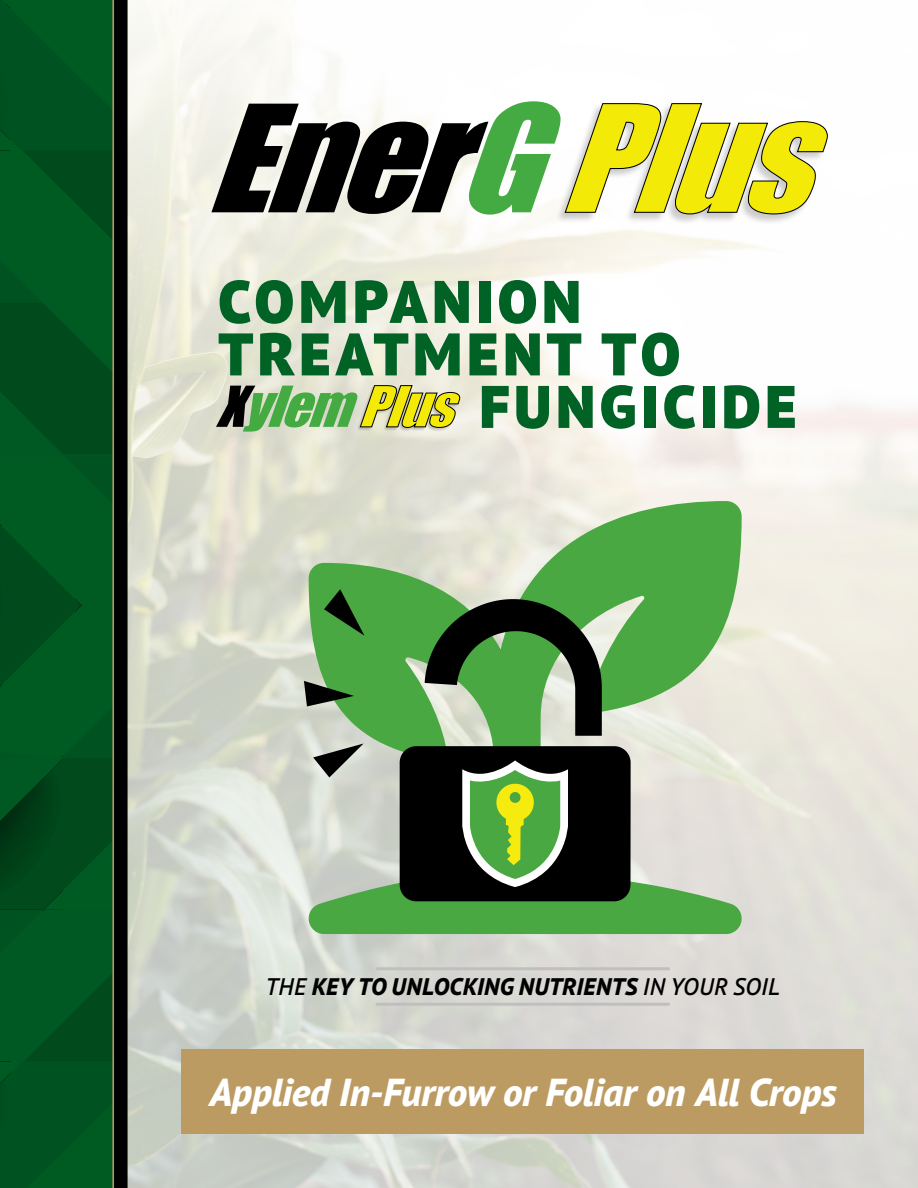
<style>
.page{position:relative;width:918px;height:1188px;background:#fff}
.page>*{position:absolute;margin:0;border:0;box-sizing:border-box;transform-origin:0 0}
.t1{font:900 60px "PT Sans Pro";letter-spacing:.085em;color:#016226}
.t2{font:italic 800 39px "PT Sans Pro";letter-spacing:-.005em;color:#fff}
.t3{font:italic 800 24px "PT Sans Pro";letter-spacing:.015em;color:#000}
.s1{font-weight:600}
</style>
<div class="page">
<img style="left:128px;top:8px;width:790px;height:1180px">
<svg style="left:308px;top:501px;width:435px;height:433px;background:#9cc693"></svg>
<svg style="left:400px;top:599px;width:231px;height:302px;background:#3a5736"></svg>
<svg style="left:324px;top:589px;width:40px;height:47px;background:#30702c"></svg>
<svg style="left:304px;top:681px;width:50px;height:25px"></svg>
<svg style="left:313px;top:744px;width:51px;height:33px;background:#8a8d87"></svg>
<svg style="left:462px;top:760px;width:106px;height:127px"></svg>
<img style="left:355px;top:384px;width:106px;height:48px">
<svg style="left:216px;top:385px;width:244px;height:47px;background:#a0b76a"></svg>
<svg style="left:0;top:0;width:112px;height:1188px;background:#00531f"></svg>
<div style="left:114px;top:0;width:14px;height:1188px;background:#000"></div>
<hr style="left:112px;top:0;width:2px;height:1188px;background:#bb9b61">
<div style="left:182px;top:1050px;width:682px;height:84px;background:#bb9b61"></div>
<img style="left:552px;top:100px;width:279px;height:127px">
<svg style="left:211px;top:101px;width:617px;height:114px"></svg>
<hr style="left:377px;top:967px;width:292px;height:3px;background:#c0bfbf">
<hr style="left:377px;top:1003px;width:292px;height:3px;background:#c0bfbf">
<h1 class="t1" style="left:218px;top:262px;width:364px">COMPANION</h1>
<h1 class="t1" style="left:218px;top:314px;width:463px">TREATMENT TO</h1>
<h1 class="t1" style="left:480px;top:367px;width:318px">FUNGICIDE</h1>
<p class="t3" style="left:265px;top:971px;width:516px"><span class="s1">THE</span> KEY TO UNLOCKING NUTRIENTS <span class="s1">IN YOUR SOIL</span></p>
<h2 class="t2" style="left:210px;top:1066px;width:629px">Applied In-Furrow or Foliar on All Crops</h2>
</div>
